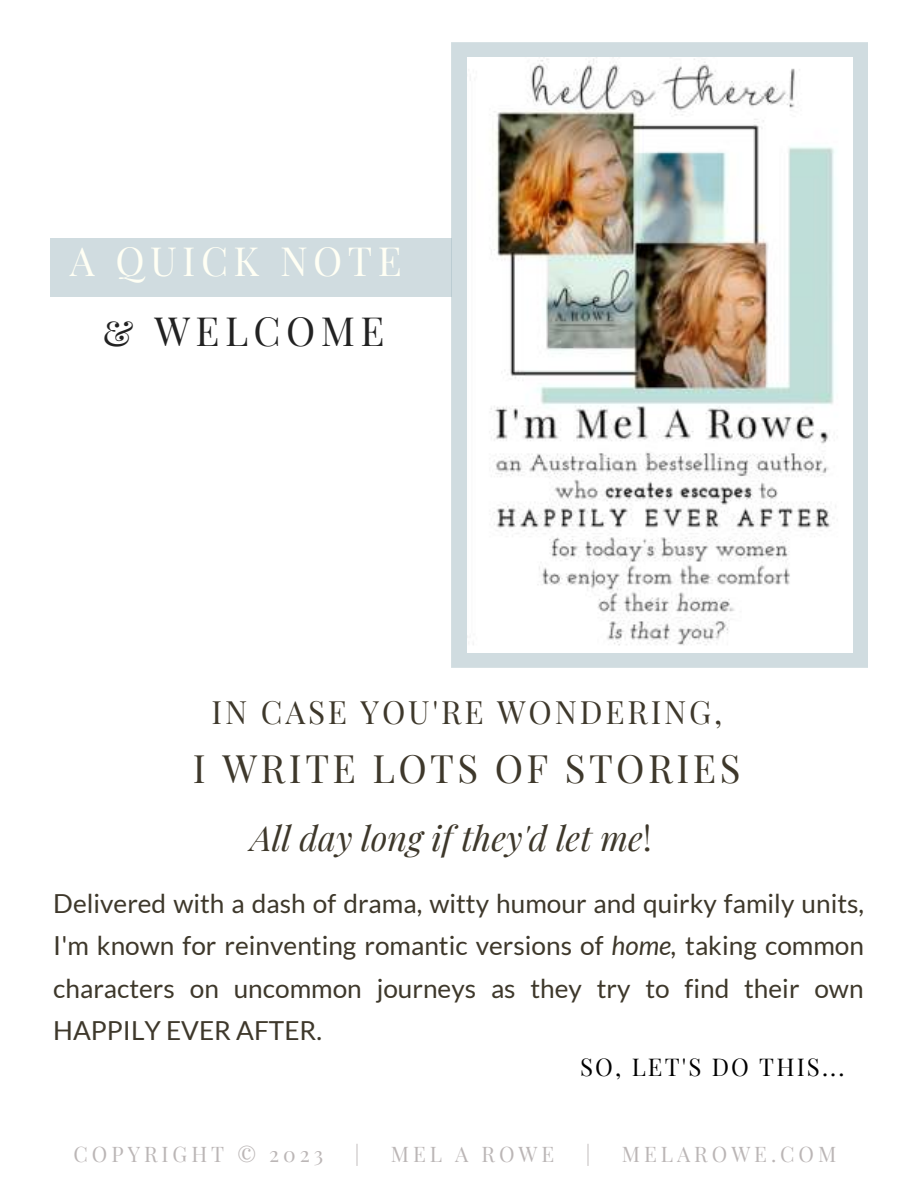
<style>
.page{position:relative;width:918px;height:1188px;background:#fff}
.page>*{position:absolute;margin:0;border:0;box-sizing:border-box;transform-origin:0 0}
.t1{font:39.45px "Playfair Display SC";letter-spacing:.135em;color:#fffff4}
.t2{font:39.45px "Playfair Display SC";letter-spacing:.135em;color:#222}
.t3{font:38.4px "Playfair Display SC";letter-spacing:.09em;color:#3e382b}
.t4{font:italic 34.2px "Playfair Display";color:#3e382b}
.t5{font:31.5px "Playfair Display SC";letter-spacing:.09em;color:#3e382b}
.t6{font:26.25px/42.2px "Lato";color:#3e382b;text-align:justify}
.t7{font:24px "Playfair Display SC";letter-spacing:.09em;color:#000}
.t8{font:21px "Playfair Display";letter-spacing:.19em;color:#bbb6b6}
.s1{font-style:normal}
.s2{font-style:italic}
</style>
<div class="page">
<div style="left:451px;top:42px;width:417px;height:626px;background:#d0dce0"></div>
<div style="left:50px;top:238px;width:401px;height:59px;background:#d0dce0"></div>
<img style="left:467px;top:58px;width:386px;height:595px">
<h1 class="t1" style="left:70px;top:231px;width:333px">A QUICK NOTE</h1>
<h1 class="t2" style="left:102px;top:301px;width:284px">&amp; WELCOME</h1>
<p class="t5" style="left:212px;top:688px;width:512px">IN CASE YOU'RE WONDERING,</p>
<h2 class="t3" style="left:193px;top:738px;width:549px">I WRITE LOTS OF STORIES</h2>
<h3 class="t4" style="left:250px;top:811px;width:403px">All day long if they'd let me<span class="s1">!</span></h3>
<p class="t6" style="left:53px;top:883px;width:812px">Delivered with a dash of drama, witty humour and quirky family units, I'm known for reinventing romantic versions of <span class="s2">home,</span> taking common characters on uncommon journeys as they try to find their own HAPPILY EVER AFTER.</p>
<p class="t7" style="left:580px;top:1048px;width:266px">SO, LET'S DO THIS...</p>
<p class="t8" style="left:74px;top:1138px;width:251px">COPYRIGHT © 2023</p>
<p class="t8" style="left:355px;top:1138px;width:6px">|</p>
<p class="t8" style="left:391px;top:1138px;width:165px">MEL A ROWE</p>
<p class="t8" style="left:586px;top:1138px;width:6px">|</p>
<p class="t8" style="left:622px;top:1138px;width:216px">MELAROWE.COM</p>
</div>
